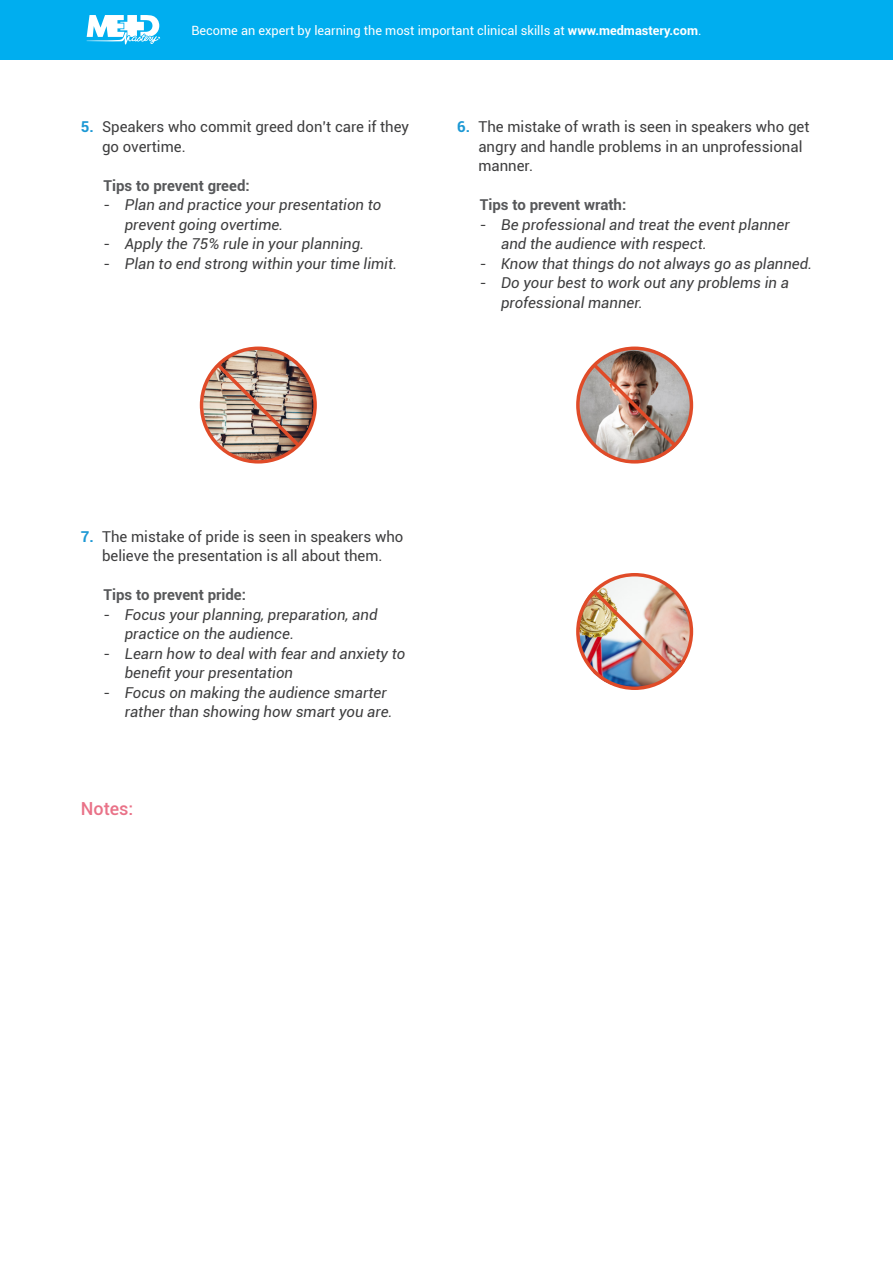
<style>
.page{position:relative;width:893px;height:1263px;background:#fff}
.page>*{position:absolute;margin:0;border:0;box-sizing:border-box;transform-origin:0 0}
.t1{font:500 18px "Roboto";color:#e97288}
.t2{font:italic 15px/19.5px "Roboto";color:#3e3e3f}
.running_text{font:15px/19.5px "Roboto";color:#3e3e3f}
.running_text_bold{font:700 15px "Roboto";color:#57585a}
.t3{font:12.75px "Roboto";color:#fff}
.s1{font-weight:700}
.s2{font-weight:700;color:#1c98d4}
.s3{font-style:normal}
</style>
<div class="page">
<div style="left:0;top:0;width:893px;height:60px;background:#00aeef"></div>
<svg style="left:86px;top:15px;width:74px;height:30px"></svg>
<img style="left:203px;top:350px;width:111px;height:110px">
<div style="left:200px;top:346px;width:117px;height:118px;border:3px solid #e04b28;border-radius:50%"></div>
<img style="left:213px;top:360px;width:90px;height:90px">
<img style="left:579px;top:350px;width:112px;height:112px">
<div style="left:576px;top:346px;width:117px;height:118px;border:3px solid #e04b28;border-radius:50%"></div>
<img style="left:589px;top:360px;width:90px;height:90px">
<img style="left:578px;top:575px;width:113px;height:113px">
<div style="left:576px;top:573px;width:117px;height:117px;border:3px solid #e04b28;border-radius:50%"></div>
<img style="left:589px;top:586px;width:90px;height:90px">
<p class="t3" style="left:191px;top:21px;width:512px">Become an expert by learning the most important clinical skills at <span class="s1">www.medmastery.com</span>.</p>
<p class="running_text" style="left:102px;top:116px;width:309px;text-indent:-21px"><span class="s2">5.</span> Speakers who commit greed don’t care if they go overtime.</p>
<p class="running_text_bold" style="left:104px;top:175px;width:148px">Tips to prevent greed:</p>
<p class="t2" style="left:125px;top:194px;width:258px;text-indent:-21px"><span class="s3">-</span> Plan and practice your presentation to prevent going overtime.</p>
<p class="t2" style="left:104px;top:233px;width:262px"><span class="s3">-</span> Apply the 75% rule in your planning.</p>
<p class="t2" style="left:104px;top:253px;width:295px"><span class="s3">-</span> Plan to end strong within your time limit.</p>
<p class="running_text" style="left:478px;top:116px;width:333px;text-indent:-21px"><span class="s2">6.</span> The mistake of wrath is seen in speakers who get angry and handle problems in an unprofessional manner.</p>
<p class="running_text_bold" style="left:480px;top:194px;width:148px">Tips to prevent wrath:</p>
<p class="t2" style="left:501px;top:214px;width:290px;text-indent:-21px"><span class="s3">-</span> Be professional and treat the event planner and the audience with respect.</p>
<p class="t2" style="left:480px;top:253px;width:334px"><span class="s3">-</span> Know that things do not always go as planned.</p>
<p class="t2" style="left:501px;top:272px;width:289px;text-indent:-21px"><span class="s3">-</span> Do your best to work out any problems in a professional manner.</p>
<p class="running_text" style="left:81px;top:526px;width:324px;text-align:center"><span class="s2">7.</span> The mistake of pride is seen in speakers who believe the presentation is all about them.</p>
<p class="running_text_bold" style="left:104px;top:584px;width:144px">Tips to prevent pride:</p>
<p class="t2" style="left:125px;top:604px;width:254px;text-indent:-21px"><span class="s3">-</span> Focus your planning, preparation, and practice on the audience.</p>
<p class="t2" style="left:125px;top:643px;width:282px;text-indent:-21px"><span class="s3">-</span> Learn how to deal with fear and anxiety to benefit your presentation</p>
<p class="t2" style="left:125px;top:682px;width:269px;text-indent:-21px"><span class="s3">-</span> Focus on making the audience smarter rather than showing how smart you are.</p>
<h4 class="t1" style="left:81px;top:795px;width:54px">Notes:</h4>
</div>
